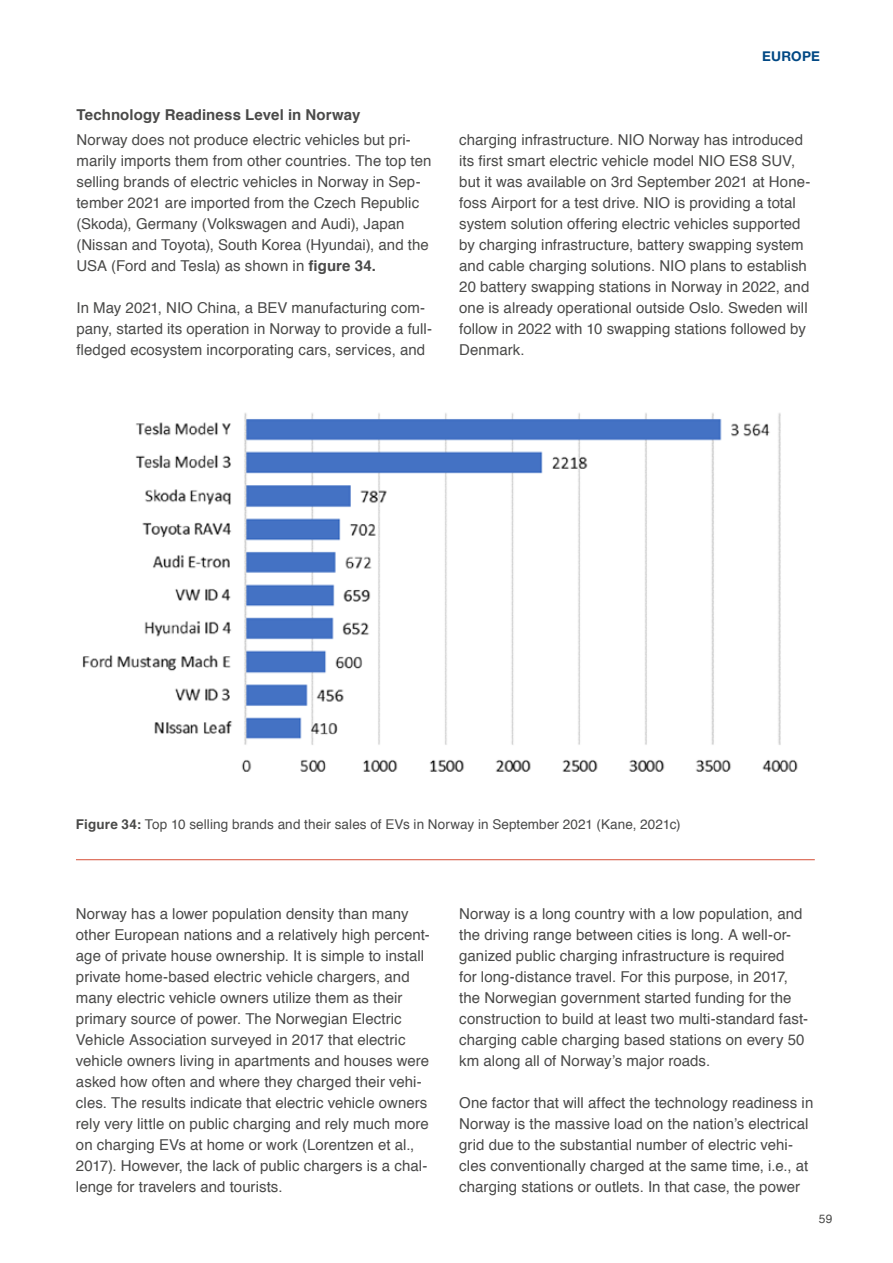
<style>
.page{position:relative;width:893px;height:1263px;background:#fff}
.page>*{position:absolute;margin:0;border:0;box-sizing:border-box;transform-origin:0 0}
.t1{font:15px/21px "Helvetica";letter-spacing:.005em;color:#4a4a49}
.t2{font:700 15px "Helvetica";letter-spacing:.005em;color:#4a4a49}
.t3{font:13.5px "Helvetica";letter-spacing:.005em;color:#4a4a49}
.t4{font:700 13.5px "Helvetica Neue LT Std";letter-spacing:.015em;color:#004884}
.t5{font:12px "Helvetica";color:#4a4a49}
.s1{font-weight:700}
</style>
<div class="page">
<img style="left:82px;top:413px;width:716px;height:359px">
<hr style="left:76px;top:859px;width:739px;height:1px;background:#d74f38">
<p class="t2" style="left:77px;top:102px;width:285px">Technology Readiness Level in Norway</p>
<p class="t1" style="left:77px;top:130px;width:356px">Norway does not produce electric vehicles but pri&shy;marily imports them from other countries. The top ten selling brands of electric vehicles in Norway in Sep&shy;tember 2021 are imported from the Czech Republic (Skoda), Germany (Volkswagen and Audi), Japan (Nissan and Toyota), South Korea (Hyundai), and the USA (Ford and Tesla) as shown in <span class="s1">figure 34.</span></p>
<p class="t1" style="left:77px;top:298px;width:357px">In May 2021, NIO China, a BEV manufacturing com&shy;pany, started its operation in Norway to provide a full&shy;fledged ecosystem incorporating cars, services, and</p>
<p class="t4" style="left:762px;top:48px;width:59px">EUROPE</p>
<p class="t1" style="left:459px;top:130px;width:353px">charging infrastructure. NIO Norway has introduced its first smart electric vehicle model NIO ES8 SUV, but it was available on 3rd September 2021 at Hone&shy;foss Airport for a test drive. NIO is providing a total system solution offering electric vehicles supported by charging infrastructure, battery swapping system and cable charging solutions. NIO plans to establish 20 battery swapping stations in Norway in 2022, and one is already operational outside Oslo. Sweden will follow in 2022 with 10 swapping stations followed by Denmark.</p>
<p class="t3" style="left:76px;top:814px;width:606px"><span class="s1">Figure 34:</span> Top 10 selling brands and their sales of EVs in Norway in September 2021 (Kane, 2021c)</p>
<p class="t1" style="left:76px;top:904px;width:355px">Norway has a lower population density than many other European nations and a relatively high percent&shy;age of private house ownership. It is simple to install private home-based electric vehicle chargers, and many electric vehicle owners utilize them as their primary source of power. The Norwegian Electric Vehicle Association surveyed in 2017 that electric vehicle owners living in apartments and houses were asked how often and where they charged their vehi&shy;cles. The results indicate that electric vehicle owners rely very little on public charging and rely much more on charging EVs at home or work (Lorentzen et al., 2017). However, the lack of public chargers is a chal&shy;lenge for travelers and tourists.</p>
<p class="t1" style="left:459px;top:904px;width:350px">Norway is a long country with a low population, and the driving range between cities is long. A well-or&shy;ganized public charging infrastructure is required<br>for long-distance travel. For this purpose, in 2017, the Norwegian government started funding for the construction to build at least two multi-standard fast&shy;charging cable charging based stations on every 50 km along all of Norway’s major roads.</p>
<p class="t1" style="left:459px;top:1093px;width:356px">One factor that will affect the technology readiness in Norway is the massive load on the nation’s electrical grid due to the substantial number of electric vehi&shy;cles conventionally charged at the same time, i.e., at charging stations or outlets. In that case, the power</p>
<p class="t5" style="left:819px;top:1210px;width:15px">59</p>
</div>
